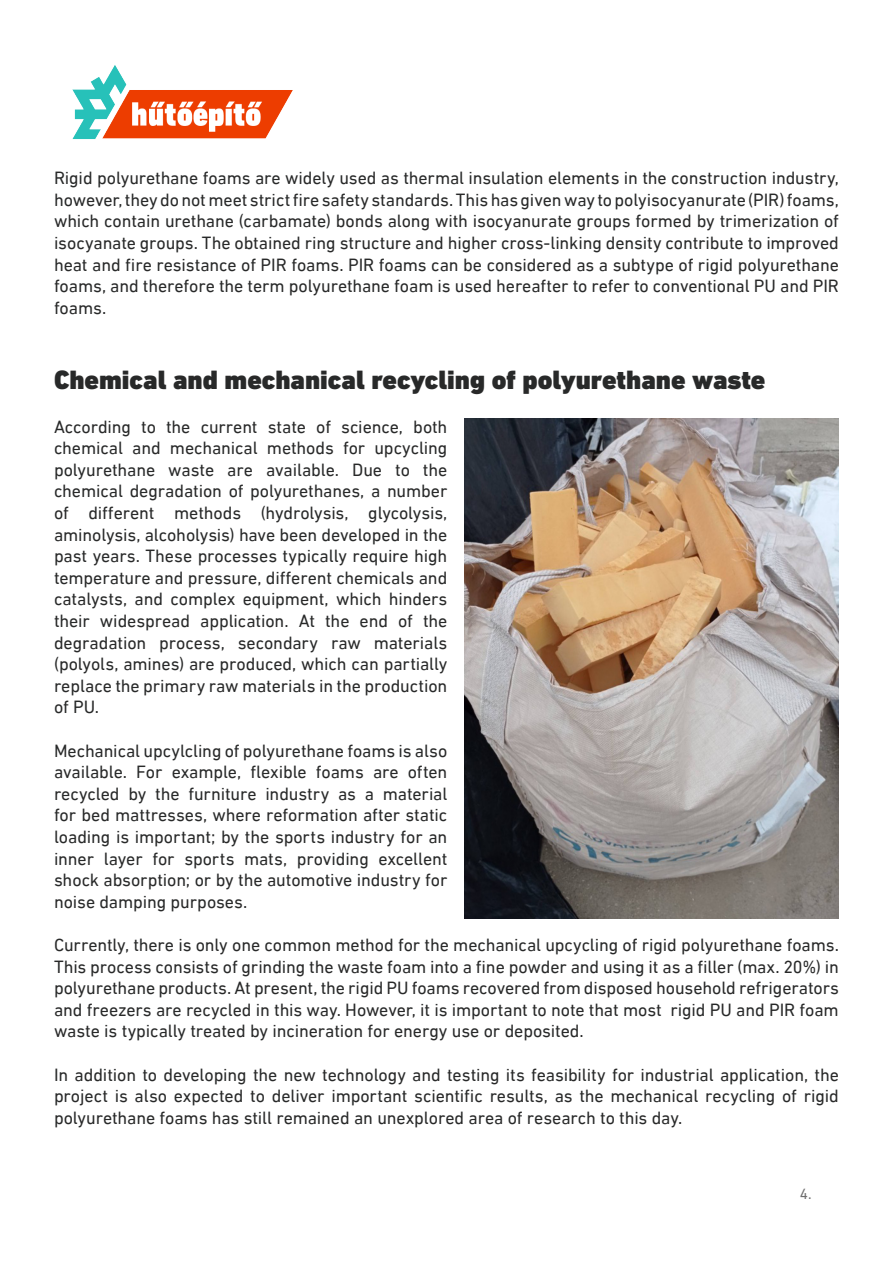
<style>
.page{position:relative;width:893px;height:1263px;background:#fff}
.page>*{position:absolute;margin:0;border:0;box-sizing:border-box;transform-origin:0 0}
.t1{font:900 27px "DIN Next LT Pro";color:#282929}
.t2{font:18px/21.6px "DIN Next LT Pro";letter-spacing:-.01em;color:#282929;text-align:justify}
.t3{font:15px "DIN Next LT Pro";color:#706f6f}
</style>
<div class="page">
<img style="left:464px;top:418px;width:375px;height:500px">
<img style="left:72px;top:65px;width:221px;height:74px">
<p class="t2" style="left:54px;top:167px;width:787px">Rigid polyurethane foams are widely used as thermal insulation elements in the construction industry, however, they do not meet strict fire safety standards. This has given way to polyisocyanurate (PIR) foams, which contain urethane (carbamate) bonds along with isocyanurate groups formed by trimerization of isocyanate groups. The obtained ring structure and higher cross-linking density contribute to improved heat and fire resistance of PIR foams. PIR foams can be considered as a subtype of rigid polyurethane foams, and therefore the term polyurethane foam is used hereafter to refer to conventional PU and PIR foams.</p>
<h1 class="t1" style="left:54px;top:364px;width:713px">Chemical and mechanical recycling of polyurethane waste</h1>
<p class="t2" style="left:54px;top:415px;width:395px">According to the current state of science, both chemical and mechanical methods for upcycling polyurethane waste are available. Due to the chemical degradation of polyurethanes, a number of different methods (hydrolysis, glycolysis, aminolysis, alcoholysis) have been developed in the past years. These processes typically require high temperature and pressure, different chemicals and catalysts, and complex equipment, which hinders their widespread application. At the end of the degradation process, secondary raw materials (polyols, amines) are produced, which can partially replace the primary raw materials in the production of PU.</p>
<p class="t2" style="left:54px;top:739px;width:395px">Mechanical upcylcling of polyurethane foams is also available. For example, flexible foams are often recycled by the furniture industry as a material for bed mattresses, where reformation after static loading is important; by the sports industry for an inner layer for sports mats, providing excellent shock absorption; or by the automotive industry for noise damping purposes.</p>
<p class="t2" style="left:54px;top:934px;width:786px">Currently, there is only one common method for the mechanical upcycling of rigid polyurethane foams.<br>This process consists of grinding the waste foam into a fine powder and using it as a filler (max. 20%) in polyurethane products. At present, the rigid PU foams recovered from disposed household refrigerators and freezers are recycled in this way. However, it is important to note that most rigid PU and PIR foam waste is typically treated by incineration for energy use or deposited.</p>
<p class="t2" style="left:54px;top:1063px;width:786px">In addition to developing the new technology and testing its feasibility for industrial application, the project is also expected to deliver important scientific results, as the mechanical recycling of rigid polyurethane foams has still remained an unexplored area of research to this day.</p>
<p class="t3" style="left:800px;top:1185px;width:13px">4.</p>
</div>
